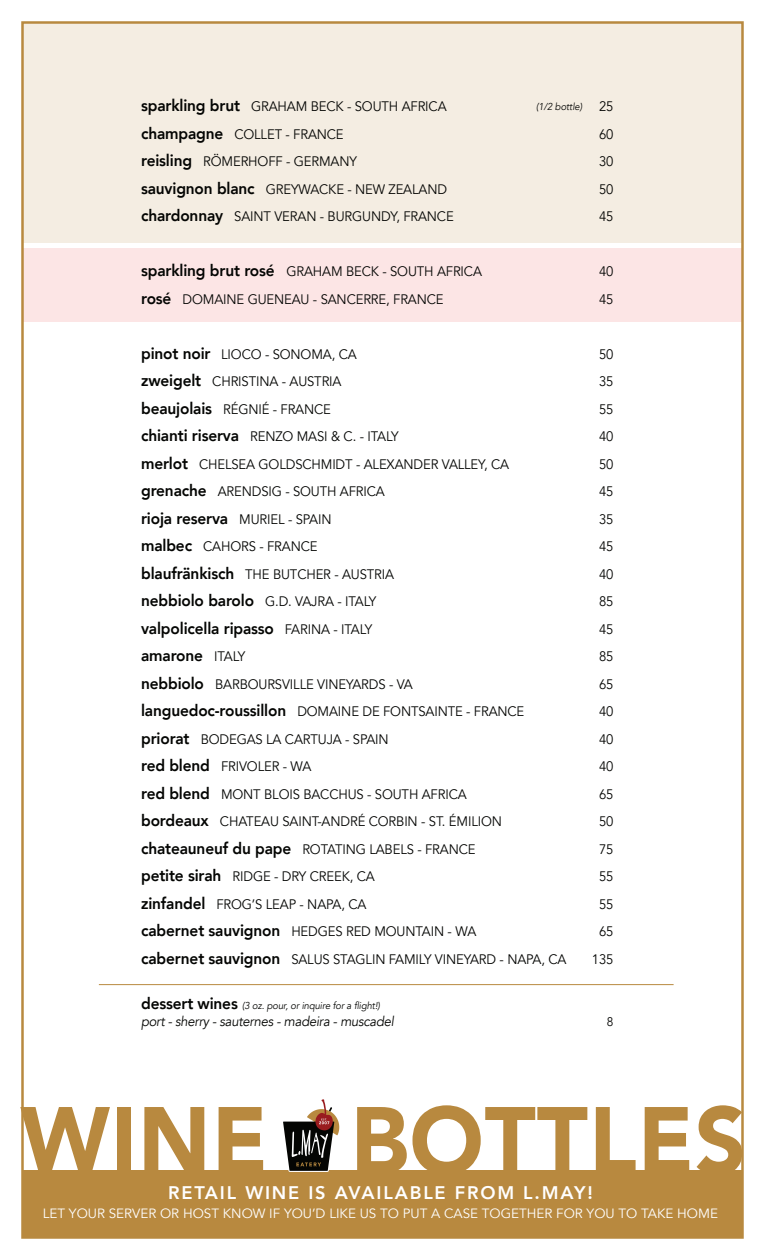
<style>
.page{position:relative;width:765px;height:1260px;background:#fff}
.page>*{position:absolute;margin:0;border:0;box-sizing:border-box;transform-origin:0 0}
.t1{font:900 94px "Avenir";letter-spacing:.01em;color:#b8893f;scale:.95 1}
.t2{font:800 18.25px "Avenir";letter-spacing:.1em;color:#fff}
.t3{font:800 16.25px "Avenir";letter-spacing:-.01em;color:#040503;scale:.95 1}
.t4{font:13.75px "Avenir";letter-spacing:-.01em;color:#040503;scale:.95 1}
.t5{font:italic 13.75px "Avenir";letter-spacing:-.02em;color:#040503;scale:.95 1}
.t6{font:13.38px "Avenir";color:#fff}
.t7{font:12.5px "Avenir";color:#040503;scale:.95 1}
.t8{font:italic 10px "Avenir";letter-spacing:-.01em;color:#040503;scale:.95 1}
.s1{font-weight:800;font-size:16.25px}
.s2{font-weight:400;font-size:13.75px}
.s3{font-weight:800;font-style:normal;font-size:16.25px}
</style>
<div class="page">
<div style="left:22px;top:24px;width:721px;height:219px;background:#f4ede2"></div>
<div style="left:22px;top:1170px;width:720px;height:66px;background:#b8893f"></div>
<div style="left:22px;top:248px;width:721px;height:74px;background:#fce5e5"></div>
<img style="left:283px;top:1099px;width:57px;height:73px">
<hr style="left:99px;top:984px;width:575px;height:1px;background:#b8893f">
<p class="t4" style="left:141px;top:98px;width:323px"><span class="s1">sparkling brut</span> GRAHAM BECK - SOUTH AFRICA</p>
<p class="t4" style="left:599px;top:98px;width:17px">25</p>
<p class="t4" style="left:141px;top:126px;width:215px"><span class="s1">champagne</span> COLLET - FRANCE</p>
<p class="t4" style="left:599px;top:126px;width:17px">60</p>
<p class="t4" style="left:141px;top:153px;width:229px"><span class="s1">reisling</span> RÖMERHOFF - GERMANY</p>
<p class="t4" style="left:599px;top:153px;width:17px">30</p>
<p class="t4" style="left:141px;top:181px;width:324px"><span class="s1">sauvignon blanc</span> GREYWACKE - NEW ZEALAND</p>
<p class="t4" style="left:599px;top:181px;width:17px">50</p>
<p class="t4" style="left:141px;top:208px;width:331px"><span class="s1">chardonnay</span> SAINT VERAN - BURGUNDY, FRANCE</p>
<p class="t4" style="left:599px;top:208px;width:17px">45</p>
<p class="t4" style="left:141px;top:263px;width:360px"><span class="s1">sparkling brut rosé</span> GRAHAM BECK - SOUTH AFRICA</p>
<p class="t4" style="left:599px;top:263px;width:17px">40</p>
<p class="t4" style="left:141px;top:291px;width:320px"><span class="s1">rosé</span> DOMAINE GUENEAU - SANCERRE, FRANCE</p>
<p class="t4" style="left:599px;top:291px;width:17px">45</p>
<p class="t8" style="left:536px;top:101px;width:50px">(1/2 bottle)</p>
<p class="t4" style="left:141px;top:346px;width:229px"><span class="s1">pinot noir</span> LIOCO - SONOMA, CA</p>
<p class="t4" style="left:599px;top:346px;width:17px">50</p>
<p class="t4" style="left:141px;top:373px;width:213px"><span class="s1">zweigelt</span> CHRISTINA - AUSTRIA</p>
<p class="t4" style="left:599px;top:373px;width:17px">35</p>
<p class="t4" style="left:141px;top:401px;width:201px"><span class="s1">beaujolais</span> RÉGNIÉ - FRANCE</p>
<p class="t4" style="left:599px;top:401px;width:17px">55</p>
<p class="t4" style="left:141px;top:428px;width:273px"><span class="s1">chianti riserva</span> RENZO MASI &amp; C. - ITALY</p>
<p class="t4" style="left:599px;top:428px;width:17px">40</p>
<p class="t4" style="left:141px;top:456px;width:389px"><span class="s1">merlot</span> CHELSEA GOLDSCHMIDT - ALEXANDER VALLEY, CA</p>
<p class="t4" style="left:599px;top:456px;width:17px">50</p>
<p class="t4" style="left:141px;top:483px;width:258px"><span class="s1">grenache</span> ARENDSIG - SOUTH AFRICA</p>
<p class="t4" style="left:599px;top:483px;width:17px">45</p>
<p class="t3" style="left:141px;top:505px;width:202px">rioja reserva <span class="s2">MURIEL - SPAIN</span></p>
<p class="t4" style="left:599px;top:511px;width:17px">35</p>
<p class="t4" style="left:141px;top:538px;width:187px"><span class="s1">malbec</span> CAHORS - FRANCE</p>
<p class="t4" style="left:599px;top:538px;width:17px">45</p>
<p class="t4" style="left:141px;top:566px;width:268px"><span class="s1">blaufränkisch</span> THE BUTCHER - AUSTRIA</p>
<p class="t4" style="left:599px;top:566px;width:17px">40</p>
<p class="t4" style="left:141px;top:593px;width:249px"><span class="s1">nebbiolo barolo</span> G.D. VAJRA - ITALY</p>
<p class="t4" style="left:599px;top:593px;width:17px">85</p>
<p class="t3" style="left:141px;top:615px;width:245px">valpolicella ripasso <span class="s2">FARINA - ITALY</span></p>
<p class="t4" style="left:599px;top:621px;width:17px">45</p>
<p class="t3" style="left:141px;top:643px;width:111px">amarone <span class="s2">ITALY</span></p>
<p class="t4" style="left:599px;top:648px;width:17px">85</p>
<p class="t4" style="left:141px;top:676px;width:288px"><span class="s1">nebbiolo</span> BARBOURSVILLE VINEYARDS - VA</p>
<p class="t4" style="left:599px;top:676px;width:17px">65</p>
<p class="t4" style="left:141px;top:703px;width:405px"><span class="s1">languedoc-roussillon</span> DOMAINE DE FONTSAINTE - FRANCE</p>
<p class="t4" style="left:599px;top:703px;width:17px">40</p>
<p class="t4" style="left:141px;top:731px;width:262px"><span class="s1">priorat</span> BODEGAS LA CARTUJA - SPAIN</p>
<p class="t4" style="left:599px;top:731px;width:17px">40</p>
<p class="t4" style="left:141px;top:758px;width:181px"><span class="s1">red blend</span> FRIVOLER - WA</p>
<p class="t4" style="left:599px;top:758px;width:17px">40</p>
<p class="t4" style="left:141px;top:786px;width:344px"><span class="s1">red blend</span> MONT BLOIS BACCHUS - SOUTH AFRICA</p>
<p class="t4" style="left:599px;top:786px;width:17px">65</p>
<p class="t4" style="left:141px;top:813px;width:381px"><span class="s1">bordeaux</span> CHATEAU SAINT-ANDRÉ CORBIN - ST. ÉMILION</p>
<p class="t4" style="left:599px;top:813px;width:17px">50</p>
<p class="t4" style="left:141px;top:841px;width:353px"><span class="s1">chateauneuf du pape</span> ROTATING LABELS - FRANCE</p>
<p class="t4" style="left:599px;top:841px;width:17px">75</p>
<p class="t4" style="left:141px;top:868px;width:247px"><span class="s1">petite sirah</span> RIDGE - DRY CREEK, CA</p>
<p class="t4" style="left:599px;top:868px;width:17px">55</p>
<p class="t4" style="left:141px;top:896px;width:239px"><span class="s1">zinfandel</span> FROG’S LEAP - NAPA, CA</p>
<p class="t4" style="left:599px;top:896px;width:17px">55</p>
<p class="t4" style="left:141px;top:923px;width:354px"><span class="s1">cabernet sauvignon</span> HEDGES RED MOUNTAIN - WA</p>
<p class="t4" style="left:599px;top:923px;width:17px">65</p>
<p class="t4" style="left:141px;top:951px;width:449px"><span class="s1">cabernet sauvignon</span> SALUS STAGLIN FAMILY VINEYARD - NAPA, CA</p>
<p class="t4" style="left:592px;top:951px;width:24px">135</p>
<p class="t8" style="left:141px;top:999px;width:253px"><span class="s3">dessert wines</span> (3 oz. pour, or inquire for a flight!)</p>
<p class="t5" style="left:141px;top:1013px;width:268px">port - sherry - sauternes - madeira - muscadel</p>
<p class="t7" style="left:607px;top:1014px;width:8px">8</p>
<h1 class="t1" style="left:21px;top:1060px;width:765px">WINE BOTTLES</h1>
<p class="t6" style="left:43px;top:1206px;width:677px">LET YOUR SERVER OR HOST KNOW IF YOU’D LIKE US TO PUT A CASE TOGETHER FOR YOU TO TAKE HOME</p>
<h2 class="t2" style="left:168px;top:1179px;width:426px">RETAIL WINE IS AVAILABLE FROM L.MAY!</h2>
</div>
